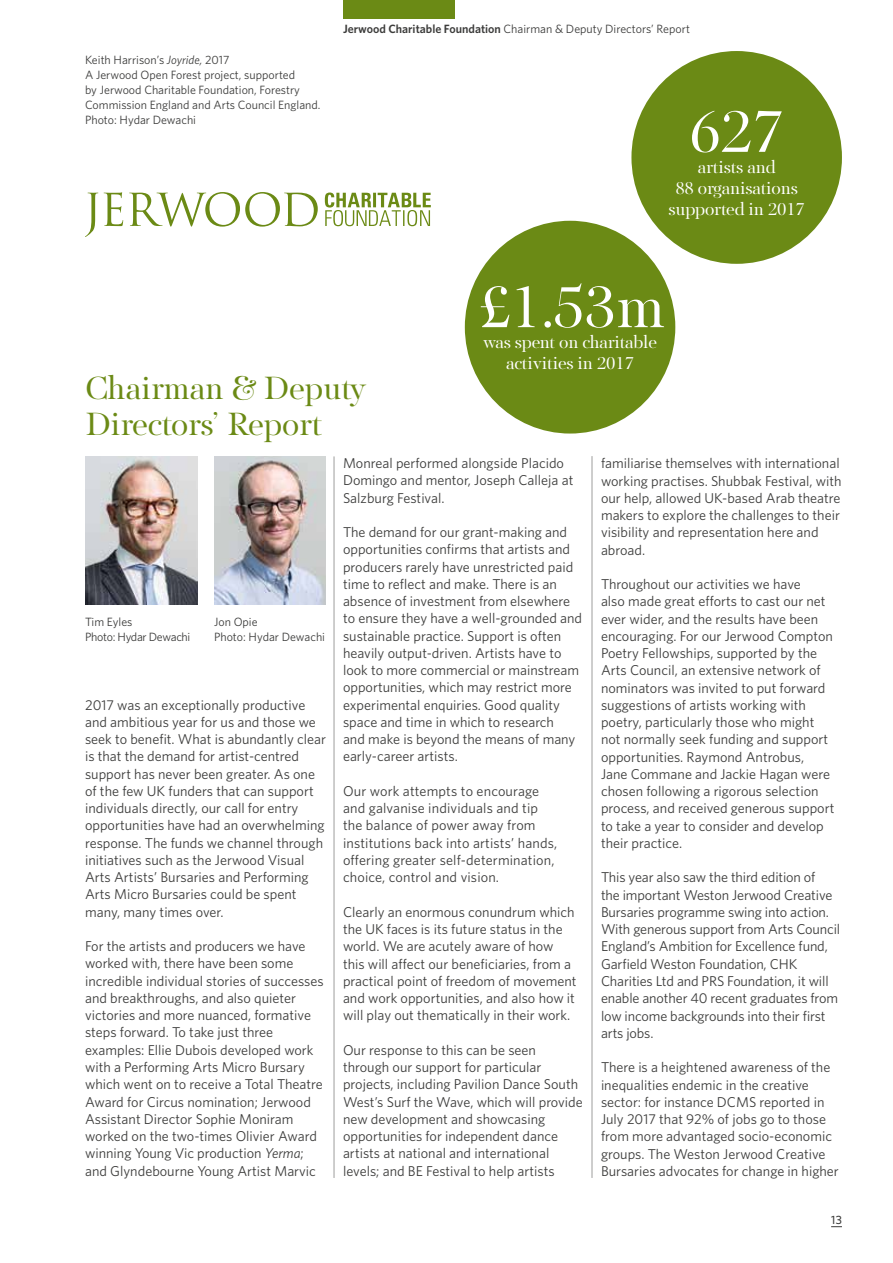
<style>
.page{position:relative;width:893px;height:1263px;background:#fff}
.page>*{position:absolute;margin:0;border:0;box-sizing:border-box;transform-origin:0 0}
.t1{font:61.5px "PF Regal Display Pro";letter-spacing:-.01em;color:#fff}
.t2{font:33px/36px "PF Regal Display Pro";letter-spacing:-.005em;color:#6b8a15}
.t3{font:18px/21px "PF Regal Display Pro";letter-spacing:-.01em;color:#fff;text-align:center}
.t4{font:14.25px/17.2px "Whitney";color:#3c3c3b}
.t5{font:12px/15px "Whitney";color:#3c3c3b}
.t6{font:12px/15px "Whitney";letter-spacing:-.025em;color:#3c3c3b}
.t7{font:500 12px "Whitney";color:#3c3c3b}
.s1{font-style:italic}
.s2{font-weight:600}
</style>
<div class="page">
<svg style="left:85px;top:192px;width:233px;height:45px"></svg>
<svg style="left:325px;top:193px;width:106px;height:33px"></svg>
<img style="left:214px;top:456px;width:112px;height:149px">
<img style="left:85px;top:456px;width:112px;height:149px">
<hr style="left:592px;top:456px;width:1px;height:722px;background:#9d9d9c">
<hr style="left:334px;top:456px;width:1px;height:722px;background:#9d9d9c">
<div style="left:343px;top:0;width:112px;height:18px;background:#6b8a15"></div>
<div style="left:631px;top:51px;width:211px;height:213px;background:#6b8a15;border-radius:50%"></div>
<div style="left:465px;top:221px;width:210px;height:213px;background:#6b8a15;border-radius:50%"></div>
<p class="t5" style="left:85px;top:52px;width:237px">Keith Harrison’s <span class="s1">Joyride,</span> 2017<br>A Jerwood Open Forest project, supported<br>by Jerwood Charitable Foundation, Forestry Commission England and Arts Council England.<br>Photo: Hydar Dewachi</p>
<p class="t5" style="left:343px;top:21px;width:348px"><span class="s2">Jerwood Charitable Foundation</span> Chairman &amp; Deputy Directors’ Report</p>
<h1 class="t1" style="left:689px;top:96px;width:96px">627</h1>
<p class="t3" style="left:668px;top:157px;width:138px">artists and<br>88 organisations supported in 2017</p>
<h1 class="t1" style="left:479px;top:272px;width:188px">£1.53m</h1>
<p class="t3" style="left:483px;top:332px;width:175px">was spent on charitable activities in 2017</p>
<h2 class="t2" style="left:85px;top:370px;width:283px">Chairman &amp; Deputy<br>Directors’ Report</h2>
<p class="t6" style="left:85px;top:614px;width:107px">Tim Eyles<br>Photo: Hydar Dewachi</p>
<p class="t5" style="left:214px;top:614px;width:113px">Jon Opie<br>Photo: Hydar Dewachi</p>
<p class="t4" style="left:85px;top:696px;width:242px">2017 was an exceptionally productive and ambitious year for us and those we seek to benefit. What is abundantly clear is that the demand for artist-centred support has never been greater. As one of the few UK funders that can support individuals directly, our call for entry opportunities have had an overwhelming response. The funds we channel through initiatives such as the Jerwood Visual Arts Artists’ Bursaries and Performing Arts Micro Bursaries could be spent many, many times over.</p>
<p class="t4" style="left:85px;top:937px;width:240px">For the artists and producers we have worked with, there have been some incredible individual stories of successes and breakthroughs, and also quieter victories and more nuanced, formative steps forward. To take just three examples: Ellie Dubois developed work with a Performing Arts Micro Bursary which went on to receive a Total Theatre Award for Circus nomination; Jerwood Assistant Director Sophie Moniram worked on the two-times Olivier Award winning Young Vic production <span class="s1">Yerma</span>; and Glyndebourne Young Artist Marvic</p>
<p class="t4" style="left:343px;top:454px;width:232px">Monreal performed alongside Placido<br>Domingo and mentor, Joseph Calleja at<br>Salzburg Festival.</p>
<p class="t4" style="left:343px;top:523px;width:241px">The demand for our grant-making and opportunities confirms that artists and producers rarely have unrestricted paid time to reflect and make. There is an absence of investment from elsewhere to ensure they have a well-grounded and sustainable practice. Support is often heavily output-driven. Artists have to look to more commercial or mainstream opportunities, which may restrict more experimental enquiries. Good quality space and time in which to research<br>and make is beyond the means of many early-career artists.</p>
<p class="t4" style="left:343px;top:782px;width:216px">Our work attempts to encourage and galvanise individuals and tip the balance of power away from institutions back into artists’ hands, offering greater self-determination, choice, control and vision.</p>
<p class="t4" style="left:343px;top:903px;width:235px">Clearly an enormous conundrum which the UK faces is its future status in the world. We are acutely aware of how this will affect our beneficiaries, from a practical point of freedom of movement and work opportunities, and also how it will play out thematically in their work.</p>
<p class="t4" style="left:343px;top:1041px;width:241px">Our response to this can be seen through our support for particular projects, including Pavilion Dance South West’s Surf the Wave, which will provide new development and showcasing opportunities for independent dance artists at national and international levels; and BE Festival to help artists</p>
<p class="t4" style="left:601px;top:454px;width:242px">familiarise themselves with international working practises. Shubbak Festival, with our help, allowed UK-based Arab theatre makers to explore the challenges to their visibility and representation here and abroad.</p>
<p class="t4" style="left:601px;top:575px;width:235px">Throughout our activities we have<br>also made great efforts to cast our net ever wider, and the results have been encouraging. For our Jerwood Compton Poetry Fellowships, supported by the Arts Council, an extensive network of nominators was invited to put forward suggestions of artists working with poetry, particularly those who might not normally seek funding and support opportunities. Raymond Antrobus,<br>Jane Commane and Jackie Hagan were chosen following a rigorous selection process, and received generous support to take a year to consider and develop their practice.</p>
<p class="t4" style="left:601px;top:868px;width:241px">This year also saw the third edition of<br>the important Weston Jerwood Creative Bursaries programme swing into action.<br>With generous support from Arts Council England’s Ambition for Excellence fund, Garfield Weston Foundation, CHK Charities Ltd and PRS Foundation, it will enable another 40 recent graduates from low income backgrounds into their first arts jobs.</p>
<p class="t4" style="left:601px;top:1058px;width:239px">There is a heightened awareness of the inequalities endemic in the creative sector: for instance DCMS reported in July 2017 that 92% of jobs go to those from more advantaged socio-economic groups. The Weston Jerwood Creative Bursaries advocates for change in higher</p>
<p class="t7" style="left:831px;top:1211px;width:12px">13</p>
</div>
